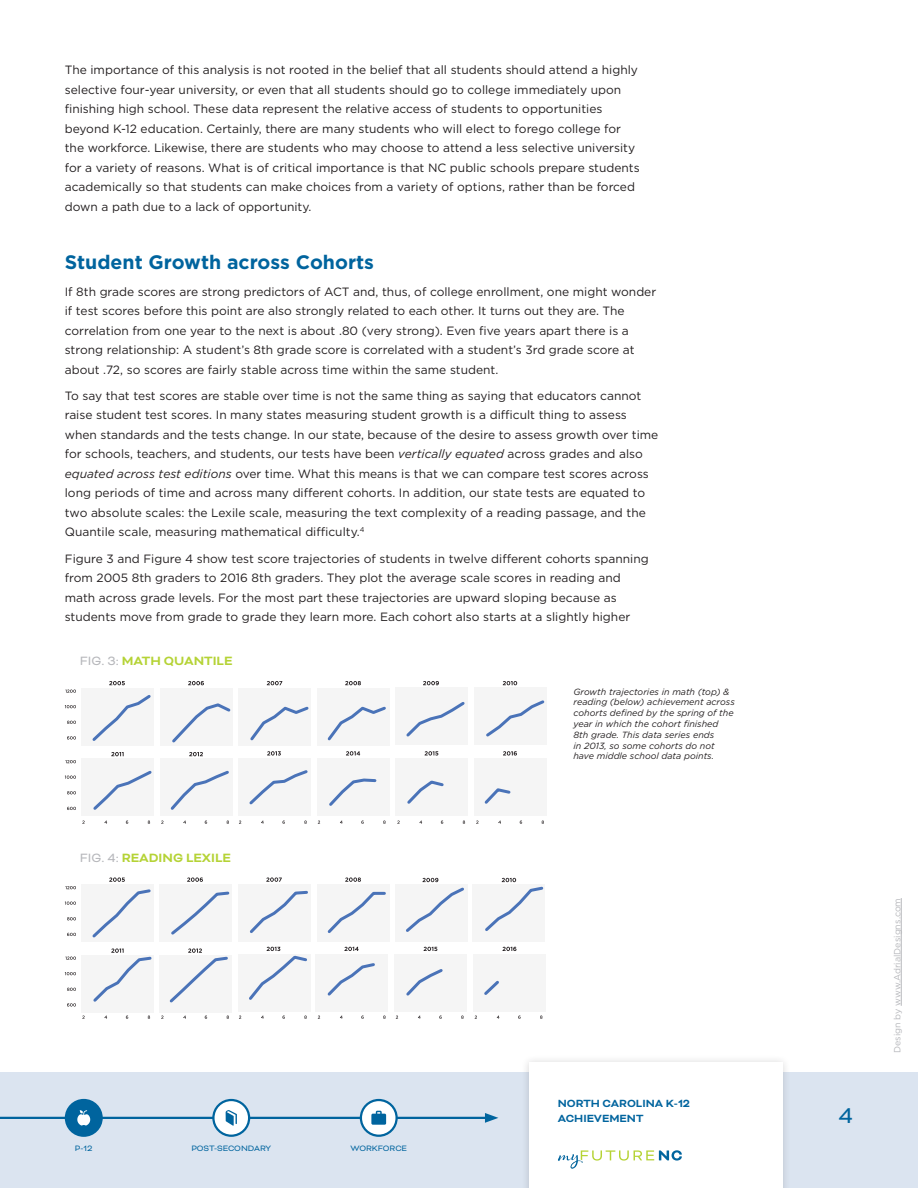
<style>
.page{position:relative;width:918px;height:1188px;background:#fff}
.page>*{position:absolute;margin:0;border:0;box-sizing:border-box;transform-origin:0 0}
.t1{font:24.75px "Bicyclette";color:#00649e}
.t2{font:700 19.5px "Gotham";color:#00649e}
.t3{font:700 13.8px "Bicyclette";color:#b5d336}
.t4{font:12px/19.5px "Gotham";color:#231f20}
.t5{font:700 12px/15px "Bicyclette";color:#00649e}
.t6{font:italic 9px/10.8px "Gotham";color:#231f20}
.t7{font:9px "Gotham";color:#b6b7bb}
.t8{font:9px "Bicyclette";color:#00649e}
.s1{font-style:italic}
.s2{font-weight:400;color:#b6b7bb}
</style>
<div class="page">
<svg style="left:65px;top:690px;width:11px;height:3px"></svg>
<svg style="left:65px;top:705px;width:11px;height:3px"></svg>
<svg style="left:67px;top:721px;width:9px;height:3px"></svg>
<svg style="left:67px;top:736px;width:9px;height:4px"></svg>
<svg style="left:65px;top:760px;width:11px;height:3px"></svg>
<svg style="left:65px;top:776px;width:11px;height:3px"></svg>
<svg style="left:67px;top:791px;width:9px;height:3px"></svg>
<svg style="left:67px;top:807px;width:9px;height:3px"></svg>
<div style="left:81px;top:688px;width:73px;height:57px;background:#f5f5f5"></div>
<svg style="left:109px;top:681px;width:16px;height:4px"></svg>
<svg style="left:92px;top:695px;width:59px;height:46px"></svg>
<div style="left:160px;top:688px;width:73px;height:57px;background:#f5f5f5"></div>
<svg style="left:188px;top:681px;width:16px;height:4px"></svg>
<svg style="left:172px;top:703px;width:59px;height:40px"></svg>
<div style="left:238px;top:688px;width:73px;height:57px;background:#f5f5f5"></div>
<svg style="left:267px;top:681px;width:15px;height:4px"></svg>
<svg style="left:250px;top:706px;width:59px;height:35px"></svg>
<div style="left:317px;top:688px;width:72px;height:57px;background:#f5f5f5"></div>
<svg style="left:345px;top:681px;width:16px;height:4px"></svg>
<svg style="left:327px;top:706px;width:59px;height:35px"></svg>
<div style="left:395px;top:688px;width:73px;height:57px;background:#f5f5f5"></div>
<svg style="left:423px;top:681px;width:16px;height:4px"></svg>
<svg style="left:406px;top:702px;width:59px;height:35px"></svg>
<div style="left:474px;top:688px;width:72px;height:57px;background:#f5f5f5"></div>
<svg style="left:503px;top:681px;width:14px;height:4px"></svg>
<svg style="left:486px;top:700px;width:59px;height:37px"></svg>
<div style="left:81px;top:759px;width:73px;height:57px;background:#f5f5f5"></div>
<svg style="left:111px;top:752px;width:13px;height:4px"></svg>
<svg style="left:93px;top:770px;width:59px;height:40px"></svg>
<div style="left:160px;top:759px;width:73px;height:57px;background:#f5f5f5"></div>
<svg style="left:189px;top:752px;width:14px;height:4px"></svg>
<svg style="left:170px;top:770px;width:59px;height:40px"></svg>
<div style="left:238px;top:759px;width:73px;height:57px;background:#f5f5f5"></div>
<svg style="left:267px;top:751px;width:14px;height:5px"></svg>
<svg style="left:249px;top:770px;width:59px;height:35px"></svg>
<div style="left:317px;top:759px;width:72px;height:57px;background:#f5f5f5"></div>
<svg style="left:346px;top:751px;width:14px;height:5px"></svg>
<svg style="left:329px;top:778px;width:48px;height:28px"></svg>
<div style="left:395px;top:759px;width:73px;height:57px;background:#f5f5f5"></div>
<svg style="left:425px;top:751px;width:13px;height:5px"></svg>
<svg style="left:407px;top:780px;width:37px;height:24px"></svg>
<div style="left:474px;top:759px;width:72px;height:57px;background:#f5f5f5"></div>
<svg style="left:503px;top:751px;width:14px;height:5px"></svg>
<svg style="left:484px;top:788px;width:27px;height:16px"></svg>
<svg style="left:65px;top:886px;width:11px;height:3px"></svg>
<svg style="left:65px;top:902px;width:11px;height:3px"></svg>
<svg style="left:67px;top:917px;width:9px;height:3px"></svg>
<svg style="left:67px;top:933px;width:9px;height:3px"></svg>
<svg style="left:65px;top:957px;width:11px;height:3px"></svg>
<svg style="left:65px;top:972px;width:11px;height:3px"></svg>
<svg style="left:67px;top:988px;width:9px;height:3px"></svg>
<svg style="left:67px;top:1003px;width:9px;height:4px"></svg>
<div style="left:81px;top:885px;width:73px;height:57px;background:#f5f5f5"></div>
<svg style="left:92px;top:877px;width:59px;height:61px"></svg>
<div style="left:159px;top:885px;width:73px;height:57px;background:#f5f5f5"></div>
<svg style="left:187px;top:877px;width:16px;height:5px"></svg>
<svg style="left:171px;top:891px;width:59px;height:44px"></svg>
<div style="left:238px;top:885px;width:73px;height:57px;background:#f5f5f5"></div>
<svg style="left:266px;top:877px;width:16px;height:5px"></svg>
<svg style="left:250px;top:890px;width:58px;height:43px"></svg>
<div style="left:317px;top:885px;width:73px;height:57px;background:#f5f5f5"></div>
<svg style="left:345px;top:877px;width:16px;height:5px"></svg>
<svg style="left:327px;top:891px;width:59px;height:42px"></svg>
<div style="left:395px;top:884px;width:72px;height:58px;background:#f5f5f5"></div>
<svg style="left:406px;top:878px;width:58px;height:54px"></svg>
<div style="left:473px;top:884px;width:72px;height:58px;background:#f5f5f5"></div>
<svg style="left:485px;top:878px;width:59px;height:53px"></svg>
<div style="left:81px;top:955px;width:73px;height:57px;background:#f5f5f5"></div>
<svg style="left:93px;top:948px;width:59px;height:54px"></svg>
<div style="left:159px;top:955px;width:73px;height:57px;background:#f5f5f5"></div>
<svg style="left:169px;top:948px;width:59px;height:55px"></svg>
<div style="left:238px;top:954px;width:73px;height:58px;background:#f5f5f5"></div>
<svg style="left:249px;top:947px;width:58px;height:53px"></svg>
<div style="left:315px;top:954px;width:73px;height:58px;background:#f5f5f5"></div>
<svg style="left:344px;top:947px;width:15px;height:4px"></svg>
<svg style="left:327px;top:963px;width:48px;height:33px"></svg>
<div style="left:394px;top:954px;width:73px;height:58px;background:#f5f5f5"></div>
<svg style="left:424px;top:947px;width:13px;height:4px"></svg>
<svg style="left:406px;top:969px;width:37px;height:27px"></svg>
<div style="left:473px;top:954px;width:73px;height:58px;background:#f5f5f5"></div>
<svg style="left:503px;top:947px;width:14px;height:4px"></svg>
<svg style="left:484px;top:980px;width:15px;height:15px"></svg>
<div style="left:0;top:1073px;width:918px;height:115px;background:#dbe4f0"></div>
<div style="left:521px;top:1055px;width:270px;height:133px;background:#231f20;opacity:.18"></div>
<div style="left:529px;top:1063px;width:254px;height:125px;background:#fff"></div>
<hr style="left:0;top:1117px;width:489px;height:2px;background:#00649e">
<svg style="left:485px;top:1113px;width:13px;height:10px"></svg>
<div style="left:66px;top:1100px;width:36px;height:36px;background:#00649e;border-radius:50%"></div>
<div style="left:65px;top:1099px;width:38px;height:38px;border:2px solid #00649e;border-radius:50%"></div>
<svg style="left:77px;top:1110px;width:13px;height:16px"></svg>
<svg style="left:213px;top:1100px;width:36px;height:36px"></svg>
<div style="left:212px;top:1099px;width:38px;height:38px;border:2px solid #00649e;border-radius:50%"></div>
<svg style="left:226px;top:1110px;width:11px;height:16px"></svg>
<svg style="left:361px;top:1100px;width:36px;height:36px"></svg>
<div style="left:360px;top:1099px;width:38px;height:38px;border:2px solid #00649e;border-radius:50%"></div>
<svg style="left:371px;top:1111px;width:15px;height:14px"></svg>
<hr style="left:901px;top:898px;width:1px;height:108px;background:#b6b7bb">
<svg style="left:558px;top:1150px;width:124px;height:19px"></svg>
<p class="t4" style="left:65px;top:60px;width:577px">The importance of this analysis is not rooted in the belief that all students should attend a highly selective four-year university, or even that all students should go to college immediately upon finishing high school. These data represent the relative access of students to opportunities beyond K-12 education. Certainly, there are many students who will elect to forego college for the workforce. Likewise, there are students who may choose to attend a less selective university for a variety of reasons. What is of critical importance is that NC public schools prepare students academically so that students can make choices from a variety of options, rather than be forced down a path due to a lack of opportunity.</p>
<p class="t2" style="left:65px;top:250px;width:311px">Student Growth across Cohorts</p>
<p class="t4" style="left:65px;top:281px;width:593px">If 8th grade scores are strong predictors of ACT and, thus, of college enrollment, one might wonder if test scores before this point are also strongly related to each other. It turns out they are. The correlation from one year to the next is about .80 (very strong). Even five years apart there is a strong relationship: A student’s 8th grade score is correlated with a student’s 3rd grade score at about .72, so scores are fairly stable across time within the same student.</p>
<p class="t4" style="left:65px;top:386px;width:595px">To say that test scores are stable over time is not the same thing as saying that educators cannot raise student test scores. In many states measuring student growth is a difficult thing to assess when standards and the tests change. In our state, because of the desire to assess growth over time for schools, teachers, and students, our tests have been <span class="s1">vertically equated</span> across grades and also <span class="s1">equated across test editions</span> over time. What this means is that we can compare test scores across long periods of time and across many different cohorts. In addition, our state tests are equated to two absolute scales: the Lexile scale, measuring the text complexity of a reading passage, and the Quantile scale, measuring mathematical difficulty.<sup>4</sup></p>
<p class="t4" style="left:65px;top:548px;width:585px">Figure 3 and Figure 4 show test score trajectories of students in twelve different cohorts spanning from 2005 8th graders to 2016 8th graders. They plot the average scale scores in reading and math across grade levels. For the most part these trajectories are upward sloping because as students move from grade to grade they learn more. Each cohort also starts at a slightly higher</p>
<p class="t3" style="left:80px;top:652px;width:154px"><span class="s2">FIG. 3:</span> MATH QUANTILE</p>
<p class="t3" style="left:80px;top:850px;width:153px"><span class="s2">FIG. 4:</span> READING LEXILE</p>
<p class="t8" style="left:75px;top:1143px;width:19px">P-12</p>
<p class="t8" style="left:191px;top:1143px;width:81px">POST-SECONDARY</p>
<p class="t8" style="left:350px;top:1143px;width:58px">WORKFORCE</p>
<p class="t6" style="left:573px;top:686px;width:163px">Growth trajectories in math (top) &amp; reading (below) achievement across cohorts defined by the spring of the year in which the cohort finished 8th grade. This data series ends<br>in 2013, so some cohorts do not have middle school data points.</p>
<p class="t5" style="left:558px;top:1096px;width:134px">NORTH CAROLINA K-12<br>ACHIEVEMENT</p>
<h1 class="t1" style="left:839px;top:1101px;width:16px">4</h1>
<p class="t7" style="left:891px;top:1053px;width:156px;rotate:-90deg">Design by www.AdrialDesigns.com</p>
</div>
